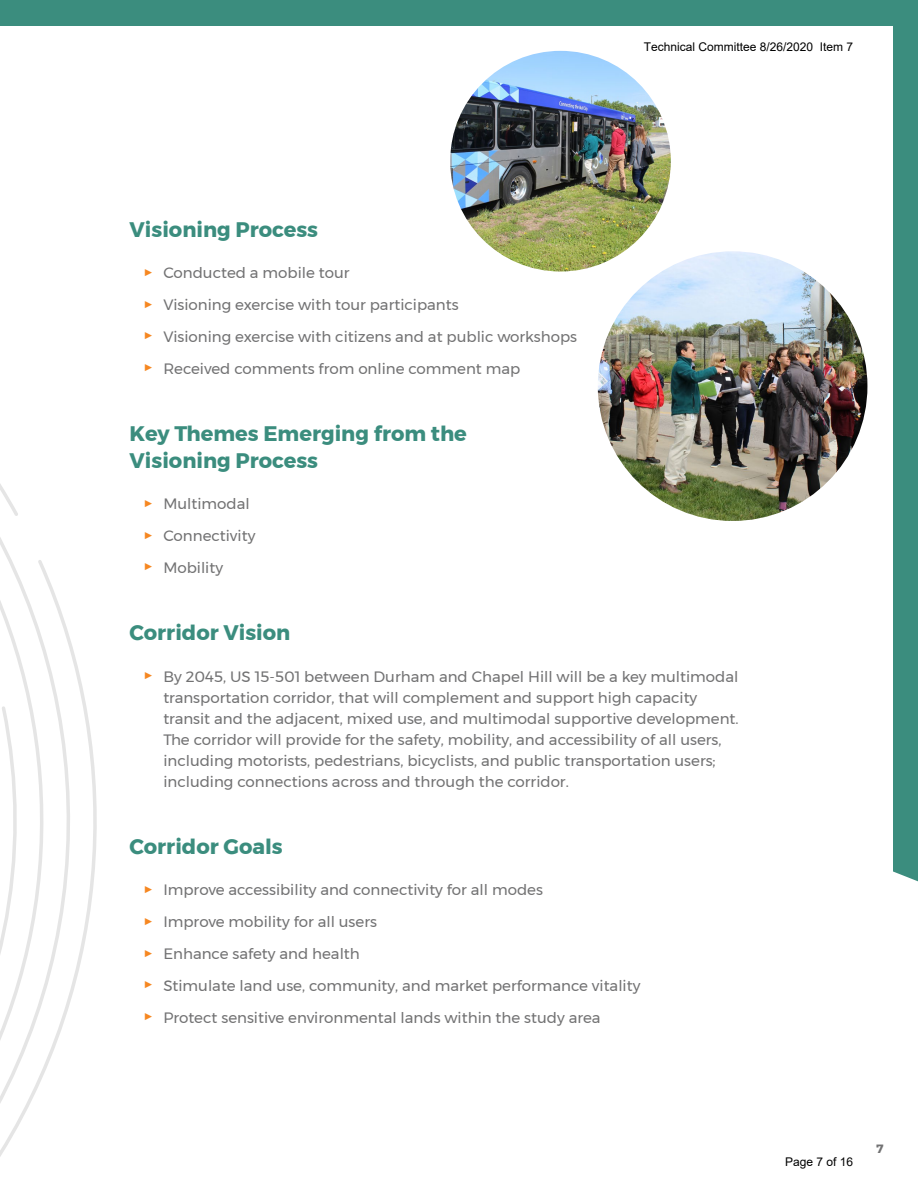
<style>
.page{position:relative;width:918px;height:1188px;background:#fff}
.page>*{position:absolute;margin:0;border:0;box-sizing:border-box;transform-origin:0 0}
.t1{font:700 21px/27px "Montserrat";color:#3b8d7e}
.t2{font:15px/21px "Montserrat";color:#727273}
.t3{font:12px "Arial";color:#000}
.t4{font:700 12px "Montserrat";color:#727273}
.s1{font-size:16.5px;color:#f68721}
</style>
<div class="page">
<div style="left:0;top:0;width:918px;height:881px;background:#3b8d7e"></div>
<div style="left:0;top:26px;width:892px;height:1136px;background:#fff"></div>
<svg style="left:0;top:484px;width:97px;height:673px"></svg>
<img style="left:450px;top:51px;width:221px;height:221px;border-radius:110px">
<img style="left:598px;top:251px;width:269px;height:270px;border-radius:135px">
<p class="t3" style="left:644px;top:39px;width:211px">Technical Committee 8/26/2020 Item 7</p>
<p class="t1" style="left:130px;top:216px;width:190px">Visioning Process</p>
<p class="t2" style="left:143px;top:262px;width:208px"><span class="s1">▶</span> Conducted a mobile tour</p>
<p class="t2" style="left:143px;top:294px;width:317px"><span class="s1">▶</span> Visioning exercise with tour participants</p>
<p class="t2" style="left:143px;top:326px;width:436px"><span class="s1">▶</span> Visioning exercise with citizens and at public workshops</p>
<p class="t2" style="left:143px;top:358px;width:379px"><span class="s1">▶</span> Received comments from online comment map</p>
<p class="t1" style="left:130px;top:420px;width:339px">Key Themes Emerging from the<br>Visioning Process</p>
<p class="t2" style="left:143px;top:493px;width:108px"><span class="s1">▶</span> Multimodal</p>
<p class="t2" style="left:143px;top:525px;width:114px"><span class="s1">▶</span> Connectivity</p>
<p class="t2" style="left:143px;top:557px;width:81px"><span class="s1">▶</span> Mobility</p>
<p class="t1" style="left:130px;top:620px;width:162px">Corridor Vision</p>
<p class="t2" style="left:163px;top:666px;width:577px;text-indent:-20px"><span class="s1">▶</span> By 2045, US 15-501 between Durham and Chapel Hill will be a key multimodal transportation corridor, that will complement and support high capacity transit and the adjacent, mixed use, and multimodal supportive development.<br>The corridor will provide for the safety, mobility, and accessibility of all users, including motorists, pedestrians, bicyclists, and public transportation users; including connections across and through the corridor.</p>
<p class="t1" style="left:130px;top:833px;width:155px">Corridor Goals</p>
<p class="t2" style="left:143px;top:880px;width:401px"><span class="s1">▶</span> Improve accessibility and connectivity for all modes</p>
<p class="t2" style="left:143px;top:911px;width:235px"><span class="s1">▶</span> Improve mobility for all users</p>
<p class="t2" style="left:143px;top:943px;width:218px"><span class="s1">▶</span> Enhance safety and health</p>
<p class="t2" style="left:143px;top:975px;width:499px"><span class="s1">▶</span> Stimulate land use, community, and market performance vitality</p>
<p class="t2" style="left:143px;top:1007px;width:459px"><span class="s1">▶</span> Protect sensitive environmental lands within the study area</p>
<p class="t3" style="left:785px;top:1154px;width:70px">Page 7 of 16</p>
<p class="t4" style="left:876px;top:1139px;width:9px">7</p>
</div>
